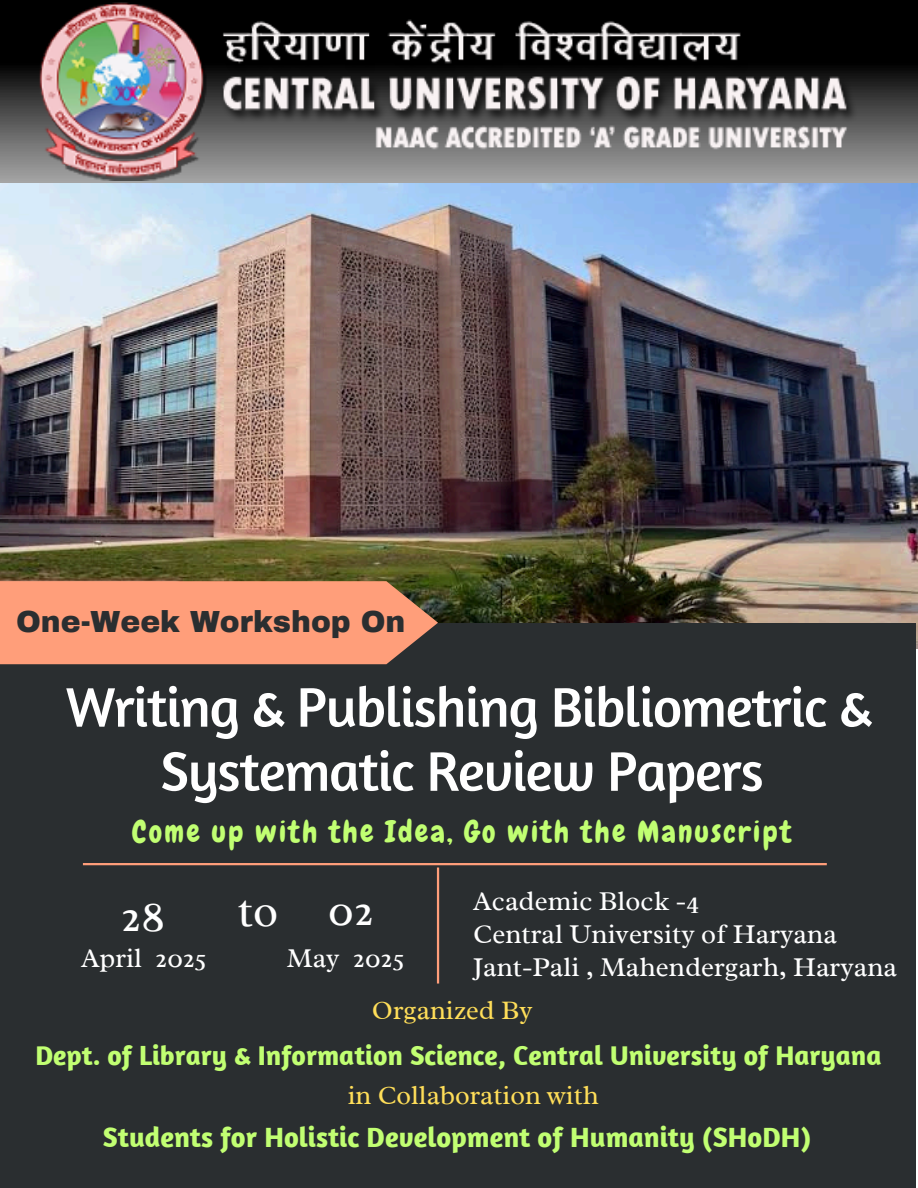
<style>
.page{position:relative;width:918px;height:1188px;background:#fff}
.page>*{position:absolute;margin:0;border:0;box-sizing:border-box;transform-origin:0 0}
.t1{font:56.7px/64.2px "Amaranth";letter-spacing:-.02em;color:#fff;text-align:center}
.t2{font:46.2px "Radley";color:#fff}
.t3{font:45.45px "Radley";color:#fff}
.t4{font:30px "Chewy";letter-spacing:.075em;color:#c1ff72}
.t5{font:900 29.85px "Archivo";color:#2a2e30}
.t6{font:700 28.5px "Amaranth";color:#c1ff72}
.t7{font:700 27.75px "Amaranth";color:#c1ff72}
.t8{font:27.6px/32.7px "Radley";color:#fff}
.t9{font:27px "Radley";color:#ffde59}
</style>
<div class="page">
<svg style="left:0;top:0;width:918px;height:184px;background:#494b4e"></svg>
<img style="left:0;top:184px;width:918px;height:464px">
<div style="left:0;top:623px;width:916px;height:565px;background:#2a2e30"></div>
<hr style="left:83px;top:863px;width:744px;height:2px;background:#ff9e7a">
<hr style="left:437px;top:868px;width:2px;height:116px;background:#ff9e7a">
<div style="left:0;top:581px;width:438px;height:83px;background:#ff9e7a"></div>
<img style="left:31px;top:0;width:839px;height:181px">
<p class="t5" style="left:16px;top:606px;width:391px">One-Week Workshop On</p>
<p class="t1" style="left:66px;top:674px;width:808px">Writing &amp; Publishing Bibliometric &amp;<br>Systematic Review Papers</p>
<h4 class="t4" style="left:132px;top:813px;width:661px">Come up with the Idea, Go with the Manuscript</h4>
<h1 class="t8" style="left:473px;top:885px;width:365px">Academic Block -4<br>Central University of Haryana</h1>
<h4 class="t8" style="left:473px;top:950px;width:425px">Jant-Pali , Mahendergarh, Haryana</h4>
<p class="t9" style="left:372px;top:993px;width:162px">Organized By</p>
<p class="t7" style="left:35px;top:1038px;width:848px">Dept. of Library &amp; Information Science, Central University of Haryana</p>
<h4 class="t2" style="left:238px;top:882px;width:42px">to</h4>
<p class="t2" style="left:121px;top:886px;width:45px">28</p>
<h4 class="t8" style="left:81px;top:942px;width:128px">April 2025</h4>
<p class="t3" style="left:328px;top:881px;width:48px">02</p>
<h2 class="t8" style="left:287px;top:942px;width:120px">May 2025</h2>
<p class="t9" style="left:348px;top:1078px;width:253px">in Collaboration with</p>
<h4 class="t6" style="left:103px;top:1119px;width:710px">Students for Holistic Development of Humanity (SHoDH)</h4>
</div>
